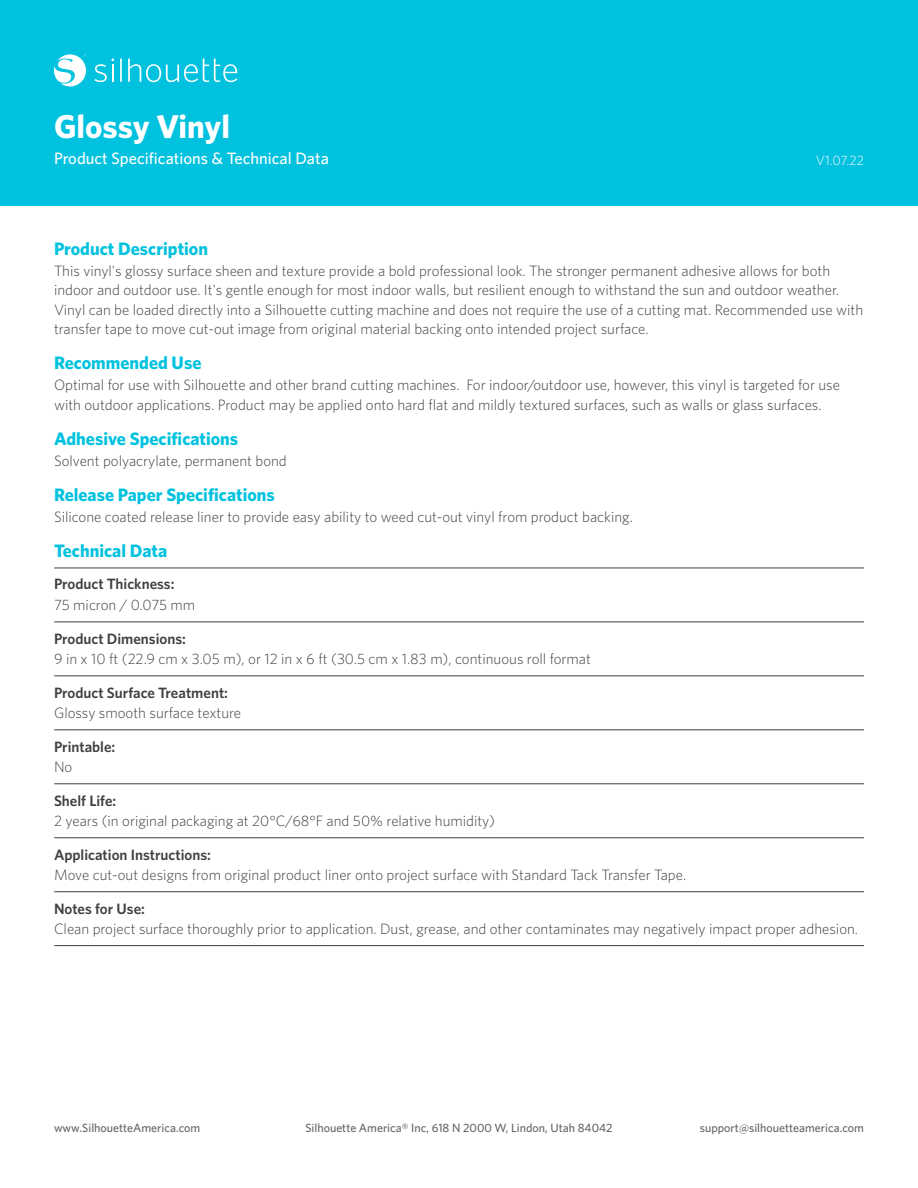
<style>
.page{position:relative;width:918px;height:1188px;background:#fff}
.page>*{position:absolute;margin:0;border:0;box-sizing:border-box;transform-origin:0 0}
.t1{font:700 33px "Whitney";color:#fff}
.t2{font:700 18px "Whitney";color:#00c2df}
.t3{font:500 16.5px "Whitney";color:#fff}
.t4{font:300 15px/19.5px "Whitney";color:#404041}
.t5{font:600 15px "Whitney";color:#404041}
.t6{font:300 13.5px "Whitney";color:#fff}
.t7{font:500 12px "Whitney";color:#63656a}
</style>
<div class="page">
<div style="left:0;top:0;width:918px;height:205px;background:#00c2df"></div>
<hr style="left:120px;top:59px;width:2px;height:23px;background:#fff">
<svg style="left:95px;top:59px;width:19px;height:23px"></svg>
<svg style="left:128px;top:59px;width:109px;height:23px"></svg>
<svg style="left:54px;top:54px;width:32px;height:32px"></svg>
<hr style="left:54px;top:622px;width:810px;height:1px;background:#404041">
<hr style="left:54px;top:675px;width:810px;height:1px;background:#404041">
<hr style="left:54px;top:729px;width:810px;height:1px;background:#404041">
<hr style="left:54px;top:783px;width:810px;height:1px;background:#404041">
<hr style="left:54px;top:837px;width:810px;height:1px;background:#404041">
<hr style="left:54px;top:891px;width:810px;height:1px;background:#404041">
<hr style="left:54px;top:568px;width:810px;height:1px;background:#404041">
<hr style="left:54px;top:945px;width:810px;height:1px;background:#404041">
<h1 class="t1" style="left:54px;top:107px;width:178px">Glossy Vinyl</h1>
<p class="t3" style="left:54px;top:148px;width:276px">Product Specifications &amp; Technical Data</p>
<p class="t6" style="left:816px;top:152px;width:50px">V1.07.22</p>
<p class="t2" style="left:54px;top:237px;width:156px">Product Description</p>
<p class="t4" style="left:54px;top:260px;width:811px">This vinyl's glossy surface sheen and texture provide a bold professional look. The stronger permanent adhesive allows for both indoor and outdoor use. It's gentle enough for most indoor walls, but resilient enough to withstand the sun and outdoor weather.<br>Vinyl can be loaded directly into a Silhouette cutting machine and does not require the use of a cutting mat. Recommended use with transfer tape to move cut-out image from original material backing onto intended project surface.</p>
<p class="t2" style="left:54px;top:352px;width:149px">Recommended Use</p>
<p class="t4" style="left:54px;top:375px;width:788px">Optimal for use with Silhouette and other brand cutting machines. For indoor/outdoor use, however, this vinyl is targeted for use with outdoor applications. Product may be applied onto hard flat and mildly textured surfaces, such as walls or glass surfaces.</p>
<p class="t2" style="left:54px;top:428px;width:186px">Adhesive Specifications</p>
<p class="t4" style="left:54px;top:451px;width:234px">Solvent polyacrylate, permanent bond</p>
<p class="t2" style="left:54px;top:484px;width:222px">Release Paper Specifications</p>
<p class="t4" style="left:54px;top:507px;width:580px">Silicone coated release liner to provide easy ability to weed cut-out vinyl from product backing.</p>
<p class="t2" style="left:54px;top:540px;width:115px">Technical Data</p>
<p class="t5" style="left:54px;top:574px;width:122px">Product Thickness:</p>
<p class="t4" style="left:54px;top:595px;width:143px">75 micron / 0.075 mm</p>
<p class="t5" style="left:54px;top:630px;width:133px">Product Dimensions:</p>
<p class="t4" style="left:54px;top:649px;width:539px">9 in x 10 ft (22.9 cm x 3.05 m), or 12 in x 6 ft (30.5 cm x 1.83 m), continuous roll format</p>
<p class="t5" style="left:54px;top:684px;width:176px">Product Surface Treatment:</p>
<p class="t4" style="left:54px;top:703px;width:189px">Glossy smooth surface texture</p>
<p class="t5" style="left:54px;top:738px;width:63px">Printable:</p>
<p class="t4" style="left:54px;top:757px;width:20px">No</p>
<p class="t5" style="left:54px;top:792px;width:64px">Shelf Life:</p>
<p class="t4" style="left:54px;top:811px;width:443px">2 years (in original packaging at 20°C/68°F and 50% relative humidity)</p>
<p class="t5" style="left:54px;top:846px;width:158px">Application Instructions:</p>
<p class="t4" style="left:54px;top:865px;width:634px">Move cut-out designs from original product liner onto project surface with Standard Tack Transfer Tape.</p>
<p class="t5" style="left:54px;top:900px;width:93px">Notes for Use:</p>
<p class="t4" style="left:54px;top:919px;width:806px">Clean project surface thoroughly prior to application. Dust, grease, and other contaminates may negatively impact proper adhesion.</p>
<p class="t7" style="left:54px;top:1120px;width:148px">www.SilhouetteAmerica.com</p>
<p class="t7" style="left:700px;top:1120px;width:166px">support@silhouetteamerica.com</p>
<p class="t7" style="left:305px;top:1120px;width:309px">Silhouette America® Inc, 618 N 2000 W, Lindon, Utah 84042</p>
</div>
